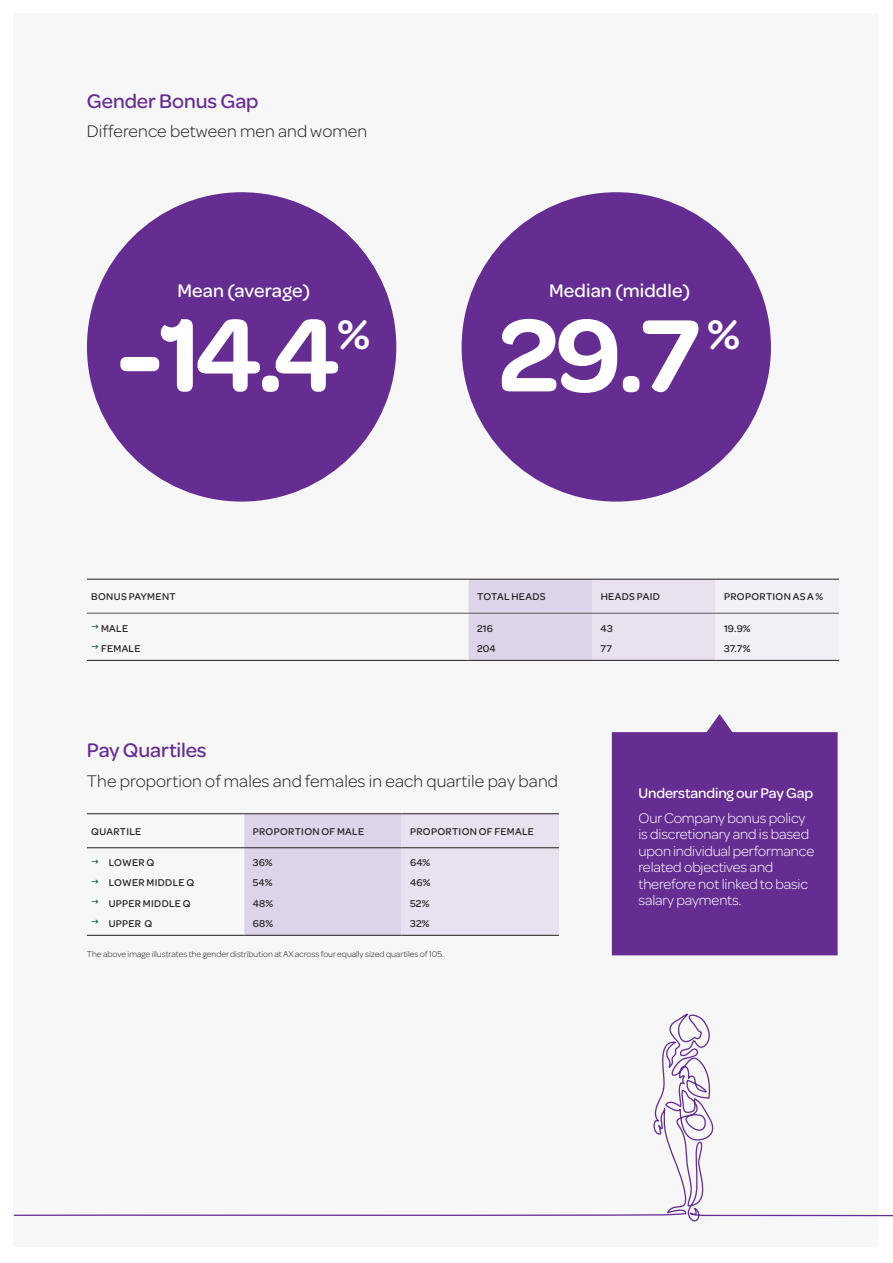
<style>
.page{position:relative;width:893px;height:1263px;background:#fff}
.page>*{position:absolute;margin:0;border:0;box-sizing:border-box;transform-origin:0 0}
.t1{font:600 109.8px "Omnes";color:#fff}
.t2{font:600 43.95px "Omnes";color:#fff}
.t3{font:500 21px "Omnes";letter-spacing:-.005em;color:#652d91}
.t4{font:500 19.5px "Omnes";letter-spacing:.005em;color:#fff}
.t5{font:300 18px "Omnes";letter-spacing:.005em;color:#231f20}
.t6{font:300 15px/16.5px "Omnes";letter-spacing:-.01em;color:#fff}
.t7{font:500 15px "Omnes";letter-spacing:-.01em;color:#fff}
.TableColHeadsBold{font:500 10.5px "Omnes";letter-spacing:.03em;color:#231f20}
.t8{font:300 9px "Omnes";letter-spacing:-.005em;color:#231f20}
</style>
<div class="page">
<div style="left:14px;top:14px;width:864px;height:1233px;background:#f7f7f8"></div>
<div style="left:87px;top:192px;width:309px;height:310px;background:#652d91;border-radius:50%"></div>
<div style="left:462px;top:192px;width:309px;height:310px;background:#652d91;border-radius:50%"></div>
<svg style="left:469px;top:580px;width:370px;height:80px"></svg>
<hr style="left:87px;top:579px;width:382px;height:1px;background:#231f20">
<hr style="left:469px;top:579px;width:123px;height:1px;background:#231f20">
<hr style="left:592px;top:579px;width:123px;height:1px;background:#231f20">
<hr style="left:715px;top:579px;width:124px;height:1px;background:#231f20">
<hr style="left:87px;top:613px;width:382px;height:1px;background:#57585a">
<hr style="left:469px;top:613px;width:123px;height:1px;background:#57585a">
<hr style="left:592px;top:613px;width:123px;height:1px;background:#57585a">
<hr style="left:715px;top:613px;width:124px;height:1px;background:#57585a">
<hr style="left:87px;top:660px;width:382px;height:1px;background:#231f20">
<hr style="left:469px;top:660px;width:123px;height:1px;background:#231f20">
<hr style="left:592px;top:660px;width:123px;height:1px;background:#231f20">
<hr style="left:715px;top:660px;width:124px;height:1px;background:#231f20">
<svg style="left:244px;top:814px;width:315px;height:121px;background:#e1d9ea"></svg>
<hr style="left:87px;top:813px;width:157px;height:1px;background:#231f20">
<hr style="left:244px;top:813px;width:158px;height:1px;background:#231f20">
<hr style="left:402px;top:813px;width:157px;height:1px;background:#231f20">
<hr style="left:87px;top:847px;width:157px;height:1px;background:#231f20">
<hr style="left:244px;top:847px;width:158px;height:1px;background:#231f20">
<hr style="left:402px;top:847px;width:157px;height:1px;background:#231f20">
<hr style="left:87px;top:935px;width:157px;height:1px;background:#231f20">
<hr style="left:244px;top:935px;width:158px;height:1px;background:#231f20">
<hr style="left:402px;top:935px;width:157px;height:1px;background:#231f20">
<svg style="left:612px;top:714px;width:226px;height:241px;background:#6f3b98"></svg>
<svg style="left:13px;top:1013px;width:880px;height:209px"></svg>
<p class="t3" style="left:87px;top:87px;width:173px">Gender Bonus Gap</p>
<p class="t5" style="left:87px;top:119px;width:282px">Difference between men and women</p>
<p class="t4" style="left:177px;top:278px;width:134px">Mean (average)</p>
<p class="t4" style="left:549px;top:278px;width:142px">Median (middle)</p>
<p class="t1" style="left:116px;top:278px;width:225px">-14.4</p>
<p class="t2" style="left:337px;top:304px;width:34px">%</p>
<p class="t2" style="left:707px;top:304px;width:34px">%</p>
<p class="t1" style="left:498px;top:279px;width:204px">29.7</p>
<p class="TableColHeadsBold" style="left:91px;top:589px;width:86px">BONUS PAYMENT</p>
<p class="TableColHeadsBold" style="left:477px;top:589px;width:70px">TOTAL HEADS</p>
<p class="TableColHeadsBold" style="left:601px;top:589px;width:61px">HEADS PAID</p>
<p class="TableColHeadsBold" style="left:724px;top:589px;width:101px">PROPORTION AS A %</p>
<p class="TableColHeadsBold" style="left:101px;top:621px;width:29px">MALE</p>
<p class="TableColHeadsBold" style="left:477px;top:621px;width:17px">216</p>
<p class="TableColHeadsBold" style="left:601px;top:621px;width:14px">43</p>
<p class="TableColHeadsBold" style="left:724px;top:621px;width:28px">19.9%</p>
<p class="TableColHeadsBold" style="left:101px;top:641px;width:41px">FEMALE</p>
<p class="TableColHeadsBold" style="left:477px;top:641px;width:20px">204</p>
<p class="TableColHeadsBold" style="left:601px;top:641px;width:13px">77</p>
<p class="TableColHeadsBold" style="left:724px;top:641px;width:28px">37.7%</p>
<p class="t3" style="left:87px;top:736px;width:121px">Pay Quartiles</p>
<p class="t5" style="left:87px;top:769px;width:473px">The proportion of males and females in each quartile pay band</p>
<p class="TableColHeadsBold" style="left:91px;top:824px;width:52px">QUARTILE</p>
<p class="TableColHeadsBold" style="left:253px;top:824px;width:113px">PROPORTION OF MALE</p>
<p class="TableColHeadsBold" style="left:410px;top:824px;width:125px">PROPORTION OF FEMALE</p>
<p class="TableColHeadsBold" style="left:109px;top:855px;width:47px">LOWER Q</p>
<p class="TableColHeadsBold" style="left:253px;top:855px;width:21px">36%</p>
<p class="TableColHeadsBold" style="left:410px;top:855px;width:22px">64%</p>
<p class="TableColHeadsBold" style="left:109px;top:876px;width:87px">LOWER MIDDLE Q</p>
<p class="TableColHeadsBold" style="left:253px;top:876px;width:21px">54%</p>
<p class="TableColHeadsBold" style="left:410px;top:876px;width:22px">46%</p>
<p class="TableColHeadsBold" style="left:109px;top:896px;width:84px">UPPER MIDDLE Q</p>
<p class="TableColHeadsBold" style="left:253px;top:896px;width:22px">48%</p>
<p class="TableColHeadsBold" style="left:410px;top:896px;width:21px">52%</p>
<p class="TableColHeadsBold" style="left:109px;top:916px;width:45px">UPPER Q</p>
<p class="TableColHeadsBold" style="left:253px;top:916px;width:22px">68%</p>
<p class="TableColHeadsBold" style="left:410px;top:916px;width:21px">32%</p>
<p class="t8" style="left:87px;top:948px;width:358px">The above image illustrates the gender distribution at AX across four equally sized quartiles of 105.</p>
<p class="t7" style="left:638px;top:783px;width:176px">Understanding our Pay Gap</p>
<p class="t6" style="left:638px;top:809px;width:177px">Our Company bonus policy is discretionary and is based upon individual performance related objectives and therefore not linked to basic salary payments.</p>
</div>
